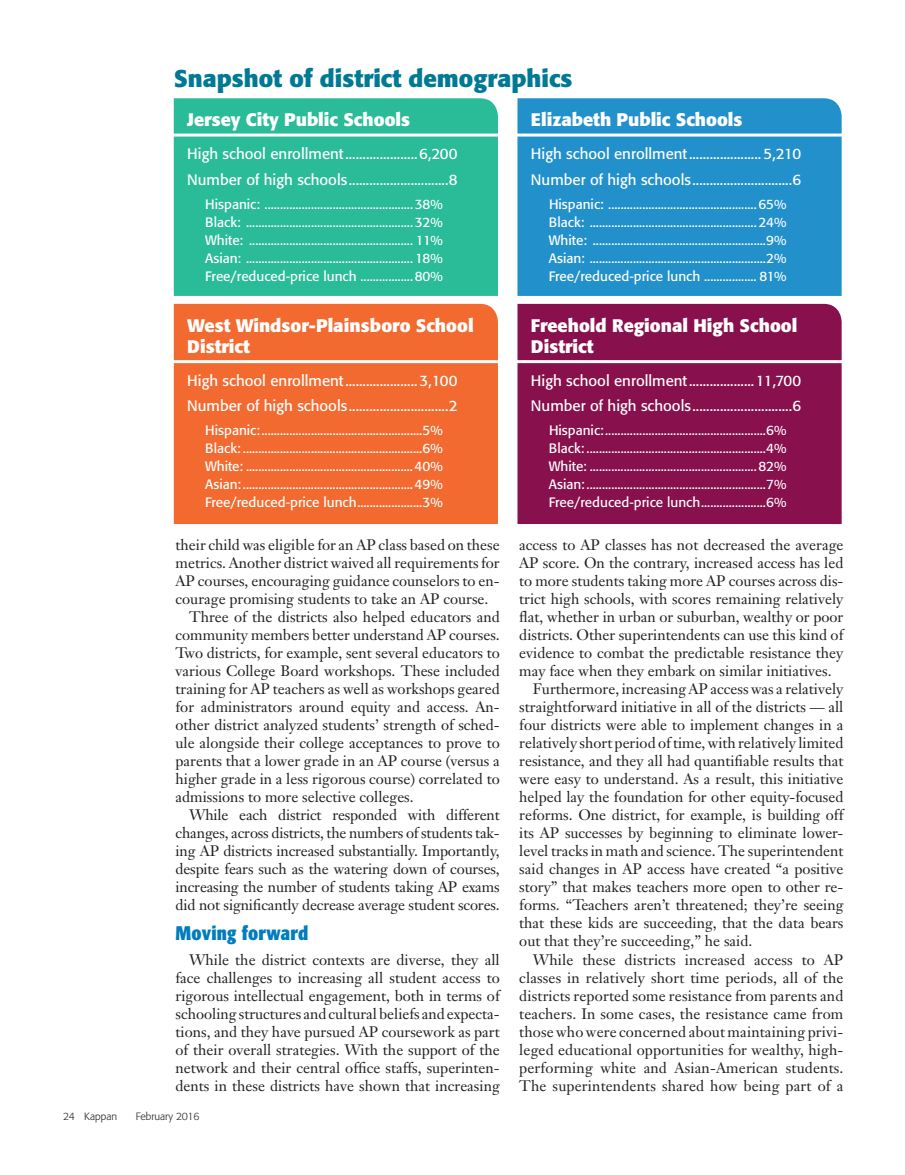
<style>
.page{position:relative;width:905px;height:1175px;background:#fff}
.page>*{position:absolute;margin:0;border:0;box-sizing:border-box;transform-origin:0 0}
.t1{font:700 24px "Formata";color:#007995}
.t2{font:700 condensed 19.5px "Formata";letter-spacing:.01em;color:#007dbe}
.t3{font:700 18px/21px "Formata";color:#fff}
.t4{font:15px/18px "Janson Text";color:#231f20;text-align:justify}
.t5{font:15px/25.5px "Formata";color:#fff}
.t6{font:13.5px/18px "Formata";color:#fff;text-align:justify}
.t7{font:300 10.5px "Formata";color:#231f20}
</style>
<div class="page">
<div style="left:174px;top:98px;width:324px;height:198px;background:#2abb98"></div>
<hr style="left:163px;top:133px;width:345px;height:3px;background:#fff">
<div style="left:517px;top:98px;width:324px;height:198px;background:#2290cb"></div>
<hr style="left:507px;top:133px;width:345px;height:3px;background:#fff">
<div style="left:517px;top:304px;width:324px;height:220px;background:#88104c"></div>
<hr style="left:507px;top:360px;width:345px;height:3px;background:#fff">
<div style="left:174px;top:304px;width:324px;height:220px;background:#f26a30"></div>
<hr style="left:163px;top:360px;width:345px;height:3px;background:#fff">
<h1 class="t1" style="left:174px;top:64px;width:400px">Snapshot of district demographics</h1>
<p class="t3" style="left:187px;top:109px;width:224px">Jersey City Public Schools</p>
<p class="t5" style="left:187px;top:141px;width:271px">High school enrollment.....................6,200<br>Number of high schools.............................8</p>
<p class="t6" style="left:205px;top:195px;width:239px">Hispanic: ................................................38% Black: ......................................................32% White: ..................................................... 11% Asian: ...................................................... 18% Free/reduced-price lunch .................80%</p>
<p class="t3" style="left:187px;top:314px;width:288px">West Windsor-Plainsboro School<br>District</p>
<p class="t5" style="left:187px;top:367px;width:271px">High school enrollment.....................3,100<br>Number of high schools.............................2</p>
<p class="t6" style="left:205px;top:421px;width:239px">Hispanic:....................................................5% Black: ..........................................................6% White: ......................................................40% Asian:.......................................................49% Free/reduced-price lunch.....................3%</p>
<p class="t4" style="left:176px;top:536px;width:325px">their child was eligible for an AP class based on these</p>
<p class="t4" style="left:176px;top:554px;width:325px">metrics. Another district waived all requirements for</p>
<p class="t4" style="left:176px;top:572px;width:325px">AP courses, encouraging guidance counselors to en-</p>
<p class="t4" style="left:176px;top:590px;width:314px">courage promising students to take an AP course.</p>
<p class="t4" style="left:189px;top:608px;width:312px">Three of the districts also helped educators and</p>
<p class="t4" style="left:176px;top:626px;width:326px">community members better understand AP courses.</p>
<p class="t4" style="left:176px;top:644px;width:326px">Two districts, for example, sent several educators to</p>
<p class="t4" style="left:176px;top:662px;width:325px">various College Board workshops. These included</p>
<p class="t4" style="left:176px;top:680px;width:326px">training for AP teachers as well as workshops geared</p>
<p class="t4" style="left:176px;top:698px;width:325px">for administrators around equity and access. An-</p>
<p class="t4" style="left:176px;top:716px;width:325px">other district analyzed students’ strength of sched-</p>
<p class="t4" style="left:176px;top:734px;width:326px">ule alongside their college acceptances to prove to</p>
<p class="t4" style="left:176px;top:752px;width:325px">parents that a lower grade in an AP course (versus a</p>
<p class="t4" style="left:176px;top:770px;width:325px">higher grade in a less rigorous course) correlated to</p>
<p class="t4" style="left:176px;top:788px;width:240px">admissions to more selective colleges.</p>
<p class="t4" style="left:189px;top:806px;width:312px">While each district responded with different</p>
<p class="t4" style="left:176px;top:824px;width:325px">changes, across districts, the numbers of students tak-</p>
<p class="t4" style="left:176px;top:842px;width:325px">ing AP districts increased substantially. Importantly,</p>
<p class="t4" style="left:176px;top:860px;width:325px">despite fears such as the watering down of courses,</p>
<p class="t4" style="left:176px;top:878px;width:325px">increasing the number of students taking AP exams</p>
<p class="t4" style="left:176px;top:896px;width:325px">did not significantly decrease average student scores.</p>
<h2 class="t2" style="left:176px;top:921px;width:134px">Moving forward</h2>
<p class="t4" style="left:176px;top:950px;width:326px;text-indent:14px">While the district contexts are diverse, they all face challenges to increasing all student access to rigorous intellectual engagement, both in terms of schooling structures and cultural beliefs and expecta&shy;tions, and they have pursued AP coursework as part of their overall strategies. With the support of the network and their central office staffs, superinten&shy;dents in these districts have shown that increasing</p>
<p class="t7" style="left:63px;top:1110px;width:56px">24 Kappan</p>
<p class="t7" style="left:136px;top:1110px;width:65px">February 2016</p>
<p class="t3" style="left:531px;top:109px;width:213px">Elizabeth Public Schools</p>
<p class="t5" style="left:531px;top:141px;width:271px">High school enrollment..................... 5,210<br>Number of high schools.............................6</p>
<p class="t6" style="left:549px;top:195px;width:239px">Hispanic: ................................................65% Black: ......................................................24% White: ........................................................9% Asian: .........................................................2% Free/reduced-price lunch ................. 81%</p>
<p class="t3" style="left:531px;top:314px;width:268px">Freehold Regional High School<br>District</p>
<p class="t5" style="left:531px;top:367px;width:271px">High school enrollment...................11,700<br>Number of high schools.............................6</p>
<p class="t6" style="left:549px;top:421px;width:239px">Hispanic:....................................................6% Black: ..........................................................4% White: ......................................................82% Asian:..........................................................7% Free/reduced-price lunch.....................6%</p>
<p class="t4" style="left:519px;top:536px;width:325px">access to AP classes has not decreased the average</p>
<p class="t4" style="left:519px;top:554px;width:326px">AP score. On the contrary, increased access has led</p>
<p class="t4" style="left:519px;top:572px;width:326px">to more students taking more AP courses across dis-</p>
<p class="t4" style="left:519px;top:590px;width:325px">trict high schools, with scores remaining relatively</p>
<p class="t4" style="left:519px;top:608px;width:325px">flat, whether in urban or suburban, wealthy or poor</p>
<p class="t4" style="left:519px;top:626px;width:325px">districts. Other superintendents can use this kind of</p>
<p class="t4" style="left:519px;top:644px;width:326px">evidence to combat the predictable resistance they</p>
<p class="t4" style="left:519px;top:662px;width:314px">may face when they embark on similar initiatives.</p>
<p class="t4" style="left:532px;top:680px;width:312px">Furthermore, increasing AP access was a relatively</p>
<p class="t4" style="left:519px;top:698px;width:326px">straightforward initiative in all of the districts — all</p>
<p class="t4" style="left:519px;top:716px;width:325px">four districts were able to implement changes in a</p>
<p class="t4" style="left:519px;top:734px;width:325px">relatively short period of time, with relatively limited</p>
<p class="t4" style="left:519px;top:752px;width:326px">resistance, and they all had quantifiable results that</p>
<p class="t4" style="left:519px;top:770px;width:326px">were easy to understand. As a result, this initiative</p>
<p class="t4" style="left:519px;top:788px;width:326px">helped lay the foundation for other equity-focused</p>
<p class="t4" style="left:519px;top:806px;width:325px">reforms. One district, for example, is building off</p>
<p class="t4" style="left:519px;top:824px;width:325px">its AP successes by beginning to eliminate lower-</p>
<p class="t4" style="left:519px;top:842px;width:325px">level tracks in math and science. The superintendent</p>
<p class="t4" style="left:519px;top:860px;width:326px">said changes in AP access have created “a positive</p>
<p class="t4" style="left:519px;top:878px;width:325px">story” that makes teachers more open to other re-</p>
<p class="t4" style="left:519px;top:896px;width:326px">forms. “Teachers aren’t threatened; they’re seeing</p>
<p class="t4" style="left:519px;top:914px;width:326px">that these kids are succeeding, that the data bears</p>
<p class="t4" style="left:519px;top:932px;width:234px">out that they’re succeeding,” he said.</p>
<p class="t4" style="left:532px;top:950px;width:312px">While these districts increased access to AP</p>
<p class="t4" style="left:519px;top:968px;width:326px">classes in relatively short time periods, all of the</p>
<p class="t4" style="left:519px;top:986px;width:326px">districts reported some resistance from parents and</p>
<p class="t4" style="left:519px;top:1004px;width:325px">teachers. In some cases, the resistance came from</p>
<p class="t4" style="left:519px;top:1022px;width:325px">those who were concerned about maintaining privi-</p>
<p class="t4" style="left:519px;top:1040px;width:325px">leged educational opportunities for wealthy, high-</p>
<p class="t4" style="left:519px;top:1058px;width:325px">performing white and Asian-American students.</p>
<p class="t4" style="left:519px;top:1076px;width:325px">The superintendents shared how being part of a</p>
</div>
